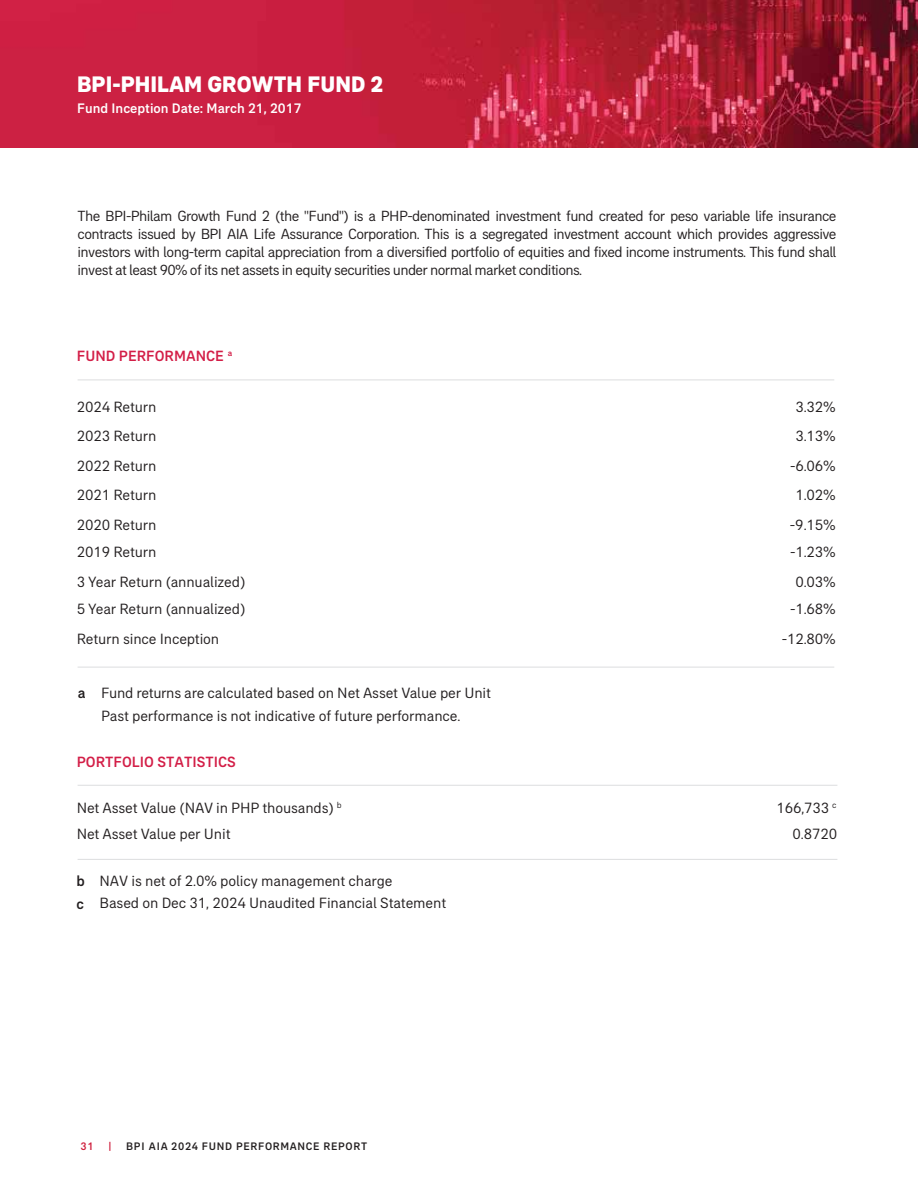
<style>
.page{position:relative;width:918px;height:1188px;background:#fff}
.page>*{position:absolute;margin:0;border:0;box-sizing:border-box;transform-origin:0 0}
.t1{font:800 22.95px "AIA Everest";color:#fff}
.t2{font:15.15px/29.4px "AIA Everest";letter-spacing:-.01em;color:#231f20}
.t3{font:500 15.15px "AIA Everest";color:#d31e47}
.t4{font:500 15.15px/22.5px "AIA Everest";color:#231f20}
.t5{font:15px/18px "AIA Everest";letter-spacing:-.04em;color:#231f20;text-align:justify}
.t6{font:500 14.1px "AIA Everest";color:#fff}
.t7{font:500 11.1px "AIA Everest";letter-spacing:.06em;color:#231f20}
.t8{font:500 11.1px "AIA Everest";color:#cf1f3d}
</style>
<div class="page">
<img style="left:0;top:0;width:918px;height:148px">
<hr style="left:78px;top:380px;width:756px;height:1px;background:#dcdddf">
<hr style="left:78px;top:667px;width:756px;height:1px;background:#dcdddf">
<hr style="left:78px;top:785px;width:759px;height:1px;background:#dcdddf">
<hr style="left:78px;top:859px;width:759px;height:1px;background:#dcdddf">
<h1 class="t1" style="left:77px;top:70px;width:308px">BPI-PHILAM GROWTH FUND 2</h1>
<p class="t6" style="left:77px;top:100px;width:226px">Fund Inception Date: March 21, 2017</p>
<p class="t5" style="left:78px;top:207px;width:761px">The BPI-Philam Growth Fund 2 (the "Fund") is a PHP-denominated investment fund created for peso variable life insurance contracts issued by BPI AIA Life Assurance Corporation. This is a segregated investment account which provides aggressive investors with long-term capital appreciation from a diversified portfolio of equities and fixed income instruments. This fund shall invest at least 90% of its net assets in equity securities under normal market conditions.</p>
<p class="t3" style="left:77px;top:348px;width:157px">FUND PERFORMANCE <sup>a</sup></p>
<p class="t2" style="left:77px;top:392px;width:81px;text-align:justify">2024 Return 2023 Return 2022 Return 2021 Return 2020 Return</p>
<p class="t2" style="left:77px;top:536px;width:170px;line-height:29.8px">2019 Return<br>3 Year Return (annualized)</p>
<p class="t2" style="left:77px;top:594px;width:170px">5 Year Return (annualized)<br>Return since Inception</p>
<p class="t4" style="left:78px;top:682px;width:9px">a</p>
<p class="t2" style="left:101px;top:682px;width:391px;line-height:22.2px">Fund returns are calculated based on Net Asset Value per Unit<br>Past performance is not indicative of future performance.</p>
<p class="t3" style="left:77px;top:753px;width:161px">PORTFOLIO STATISTICS</p>
<p class="t2" style="left:77px;top:794px;width:266px;line-height:26.4px">Net Asset Value (NAV in PHP thousands) <sup>b<br></sup>Net Asset Value per Unit</p>
<p class="t4" style="left:76px;top:869px;width:10px">b c</p>
<p class="t2" style="left:100px;top:870px;width:348px;line-height:22.2px">NAV is net of 2.0% policy management charge<br>Based on Dec 31, 2024 Unaudited Financial Statement</p>
<p class="t8" style="left:81px;top:1140px;width:15px">31</p>
<p class="t8" style="left:108px;top:1140px;width:5px">|</p>
<p class="t7" style="left:126px;top:1140px;width:242px">BPI AIA 2024 FUND PERFORMANCE REPORT</p>
<p class="t2" style="left:790px;top:392px;width:47px;text-align:center">3.32%<br>3.13% -6.06%<br>1.02% -9.15%</p>
<p class="t2" style="left:790px;top:536px;width:47px;line-height:29.8px;text-align:center">-1.23%<br>0.03%</p>
<p class="t2" style="left:782px;top:594px;width:56px;text-align:center">-1.68% -12.80%</p>
<p class="t2" style="left:776px;top:795px;width:62px;line-height:26.4px;text-align:right">166,733 <sup>c<br></sup>0.8720</p>
</div>
